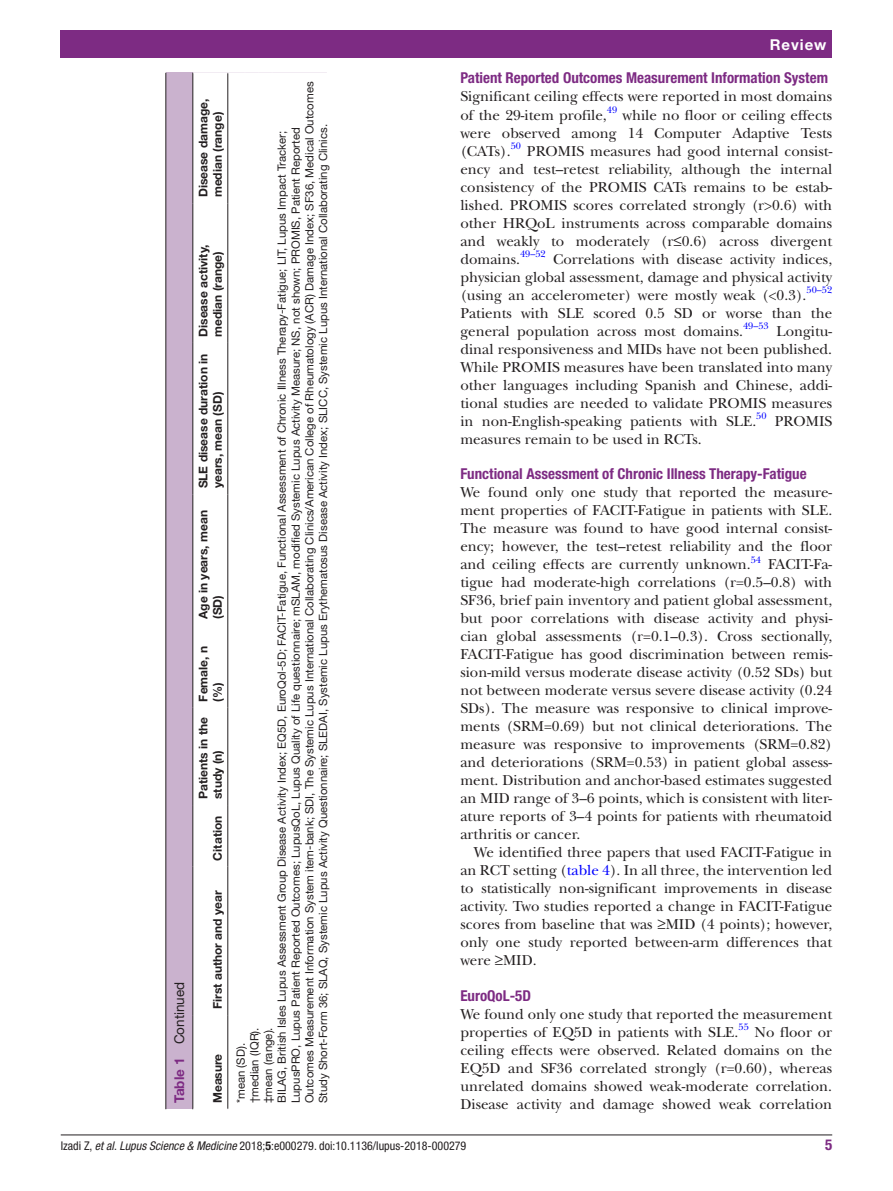
<style>
.page{position:relative;width:893px;height:1191px;background:#fff}
.page>*{position:absolute;margin:0;border:0;box-sizing:border-box;transform-origin:0 0}
.t1{font:15px/18px "New Baskerville";color:#231f20;text-align:justify}
.t2{font:700 condensed 15px "Helvetica Neue LT Std";color:#7d2b83}
.t3{font:700 15px "Helvetica Neue LT Std";letter-spacing:.065em;color:#fff}
.t4{font:13.5px "Helvetica Neue LT Std";color:#231f20}
.t5{font:700 13.5px "Helvetica Neue LT Std";color:#7d2b83}
.t6{font:700 12px/14.4px "Helvetica Neue LT Std";color:#231f20}
.t7{font:condensed 12px "Helvetica Neue LT Std";color:#231f20}
.t8{font:11.4px/13.6px "Helvetica Neue LT Std";color:#231f20}
.t9{font:9.9px "New Baskerville";color:#00f}
.s1{color:#00f}
.s2{font-style:italic}
.s3{font-weight:700}
</style>
<div class="page">
<hr style="left:61px;top:1134px;width:771px;height:1px;background:#231f20">
<div style="left:61px;top:31px;width:771px;height:27px;background:#7d2b83"></div>
<div style="left:184px;top:73px;width:143px;height:1036px;background:#cab2ce"></div>
<div style="left:193px;top:74px;width:134px;height:1035px;background:#fff"></div>
<hr style="left:192px;top:1015px;width:1px;height:94px;background:#231f20">
<hr style="left:227px;top:1015px;width:1px;height:94px;background:#231f20">
<hr style="left:192px;top:866px;width:1px;height:149px;background:#231f20">
<hr style="left:227px;top:866px;width:1px;height:149px;background:#231f20">
<hr style="left:192px;top:805px;width:1px;height:61px;background:#231f20">
<hr style="left:227px;top:805px;width:1px;height:61px;background:#231f20">
<hr style="left:192px;top:707px;width:1px;height:98px;background:#231f20">
<hr style="left:227px;top:707px;width:1px;height:98px;background:#231f20">
<hr style="left:192px;top:625px;width:1px;height:82px;background:#231f20">
<hr style="left:227px;top:625px;width:1px;height:82px;background:#231f20">
<hr style="left:192px;top:494px;width:1px;height:131px;background:#231f20">
<hr style="left:227px;top:494px;width:1px;height:131px;background:#231f20">
<hr style="left:192px;top:343px;width:1px;height:151px;background:#231f20">
<hr style="left:227px;top:343px;width:1px;height:151px;background:#231f20">
<hr style="left:192px;top:203px;width:1px;height:140px;background:#231f20">
<hr style="left:227px;top:203px;width:1px;height:140px;background:#231f20">
<hr style="left:192px;top:73px;width:1px;height:130px;background:#231f20">
<hr style="left:227px;top:73px;width:1px;height:130px;background:#231f20">
<hr style="left:193px;top:73px;width:35px;height:1px;background:#fff">
<hr style="left:228px;top:73px;width:99px;height:1px;background:#fff">
<hr style="left:244px;top:73px;width:2px;height:1030px;background:#fff">
<hr style="left:258px;top:73px;width:1px;height:1030px;background:#fff">
<hr style="left:272px;top:73px;width:1px;height:1030px;background:#fff">
<hr style="left:326px;top:73px;width:2px;height:1030px;background:#fff">
<div style="left:166px;top:73px;width:18px;height:1036px;background:#cab2ce"></div>
<hr style="left:165px;top:73px;width:1px;height:1036px;background:#231f20">
<p class="t4" style="left:171px;top:1044px;width:64px;rotate:-90deg">Continued</p>
<p class="t5" style="left:171px;top:1103px;width:47px;rotate:-90deg">Table 1</p>
<p class="t6" style="left:196px;top:197px;width:100px;rotate:-90deg">Disease damage, median (range)</p>
<p class="t6" style="left:196px;top:337px;width:94px;rotate:-90deg">Disease activity, median (range)</p>
<p class="t6" style="left:196px;top:488px;width:136px;rotate:-90deg">SLE disease duration in years, mean (SD)</p>
<p class="t6" style="left:196px;top:619px;width:110px;rotate:-90deg">Age in years, mean (SD)</p>
<p class="t6" style="left:196px;top:701px;width:57px;rotate:-90deg">Female, n (%)</p>
<p class="t6" style="left:196px;top:799px;width:83px;rotate:-90deg">Patients in the study (n)</p>
<p class="t6" style="left:210px;top:860px;width:46px;rotate:-90deg">Citation</p>
<p class="t6" style="left:210px;top:1009px;width:120px;rotate:-90deg">First author and year</p>
<p class="t6" style="left:210px;top:1103px;width:51px;rotate:-90deg">Measure</p>
<p class="t8" style="left:234px;top:1103px;width:1023px;rotate:-90deg">*mean (SD).<br>†median (IQR).<br>‡mean (range).<br>BILAG, British Isles Lupus Assessment Group Disease Activity Index; EQ5D, EuroQol-5D; FACIT-Fatigue, Functional Assessment of Chronic Illness Therapy-Fatigue; LIT, Lupus Impact Tracker; LupusPRO, Lupus Patient Reported Outcomes; LupusQoL, Lupus Quality of Life questionnaire; mSLAM, modified Systemic Lupus Activity Measure; NS, not shown; PROMIS, Patient Reported Outcomes Measurement Information System item-bank; SDI, The Systemic Lupus International Collaborating Clinics/American College of Rheumatology (ACR) Damage Index; SF36, Medical Outcomes Study Short-Form 36; SLAQ, Systemic Lupus Activity Questionnaire; SLEDAI, Systemic Lupus Erythematosus Disease Activity Index; SLICC, Systemic Lupus International Collaborating Clinics.</p>
<p class="t3" style="left:770px;top:35px;width:58px">Review</p>
<p class="t2" style="left:460px;top:69px;width:369px">Patient Reported Outcomes Measurement Information System</p>
<p class="t1" style="left:460px;top:88px;width:373px">Significant ceiling effects were reported in most domains of the 29-item profile,</p>
<p class="t9" style="left:607px;top:104px;width:12px">49</p>
<p class="t1" style="left:460px;top:106px;width:373px;text-indent:162px">while no floor or ceiling effects were observed among 14 Computer Adaptive Tests (CATs).</p>
<p class="t9" style="left:511px;top:140px;width:12px">50</p>
<p class="t1" style="left:460px;top:142px;width:373px;text-indent:67px">PROMIS measures had good internal consist&shy;ency and test–retest reliability, although the internal consistency of the PROMIS CATs remains to be estab&shy;lished. PROMIS scores correlated strongly (r&gt;0.6) with other HRQoL instruments across comparable domains and weakly to moderately (r≤0.6) across divergent domains.</p>
<p class="t9" style="left:520px;top:248px;width:27px">49–52</p>
<p class="t1" style="left:460px;top:250px;width:373px;text-indent:93px">Correlations with disease activity indices, physician global assessment, damage and physical activity (using an accelerometer) were mostly weak (&lt;0.3).</p>
<p class="t9" style="left:807px;top:284px;width:27px">50–52</p>
<p class="t1" style="left:460px;top:304px;width:373px">Patients with SLE scored 0.5 SD or worse than the general population across most domains.</p>
<p class="t9" style="left:743px;top:320px;width:27px">49–53</p>
<p class="t1" style="left:460px;top:322px;width:373px;text-indent:316px">Longitu&shy;dinal responsiveness and MIDs have not been published.<br>While PROMIS measures have been translated into many other languages including Spanish and Chinese, addi&shy;tional studies are needed to validate PROMIS measures in non-English-speaking patients with SLE.</p>
<p class="t9" style="left:756px;top:410px;width:12px">50</p>
<p class="t1" style="left:775px;top:412px;width:59px">PROMIS</p>
<p class="t1" style="left:460px;top:430px;width:243px">measures remain to be used in RCTs.</p>
<p class="t2" style="left:460px;top:465px;width:348px">Functional Assessment of Chronic Illness Therapy-Fatigue</p>
<p class="t1" style="left:460px;top:483px;width:373px">We found only one study that reported the measure&shy;ment properties of FACIT-Fatigue in patients with SLE.<br>The measure was found to have good internal consist&shy;ency; however, the test–retest reliability and the floor and ceiling effects are currently unknown.</p>
<p class="t9" style="left:751px;top:553px;width:12px">54</p>
<p class="t1" style="left:460px;top:555px;width:373px;text-indent:308px">FACIT-Fa&shy;tigue had moderate-high correlations (r=0.5–0.8) with SF36, brief pain inventory and patient global assessment, but poor correlations with disease activity and physi&shy;cian global assessments (r=0.1–0.3). Cross sectionally, FACIT-Fatigue has good discrimination between remis&shy;sion-mild versus moderate disease activity (0.52 SDs) but not between moderate versus severe disease activity (0.24<br>SDs). The measure was responsive to clinical improve&shy;ments (SRM=0.69) but not clinical deteriorations. The measure was responsive to improvements (SRM=0.82) and deteriorations (SRM=0.53) in patient global assess&shy;ment. Distribution and anchor-based estimates suggested an MID range of 3–6 points, which is consistent with liter&shy;ature reports of 3–4 points for patients with rheumatoid arthritis or cancer.</p>
<p class="t1" style="left:460px;top:843px;width:373px;text-indent:14px">We identified three papers that used FACIT-Fatigue in an RCT setting (<span class="s1">table 4</span>). In all three, the intervention led to statistically non-significant improvements in disease activity. Two studies reported a change in FACIT-Fatigue scores from baseline that was ≥MID (4 points); however, only one study reported between-arm differences that were ≥MID.</p>
<p class="t2" style="left:460px;top:986px;width:71px">EuroQoL-5D</p>
<p class="t1" style="left:460px;top:1005px;width:373px">We found only one study that reported the measurement properties of EQ5D in patients with SLE.</p>
<p class="t9" style="left:738px;top:1021px;width:12px">55</p>
<p class="t1" style="left:460px;top:1023px;width:373px;text-indent:294px">No floor or ceiling effects were observed. Related domains on the EQ5D and SF36 correlated strongly (r=0.60), whereas unrelated domains showed weak-moderate correlation.<br>Disease activity and damage showed weak correlation</p>
<p class="t7" style="left:61px;top:1138px;width:407px">Izadi Z, <span class="s2">et al</span>. <span class="s2">Lupus Science &amp; Medicine</span> 2018;<span class="s3">5</span>:e000279. doi:10.1136/lupus-2018-000279</p>
<p class="t2" style="left:825px;top:1135px;width:9px">5</p>
</div>
